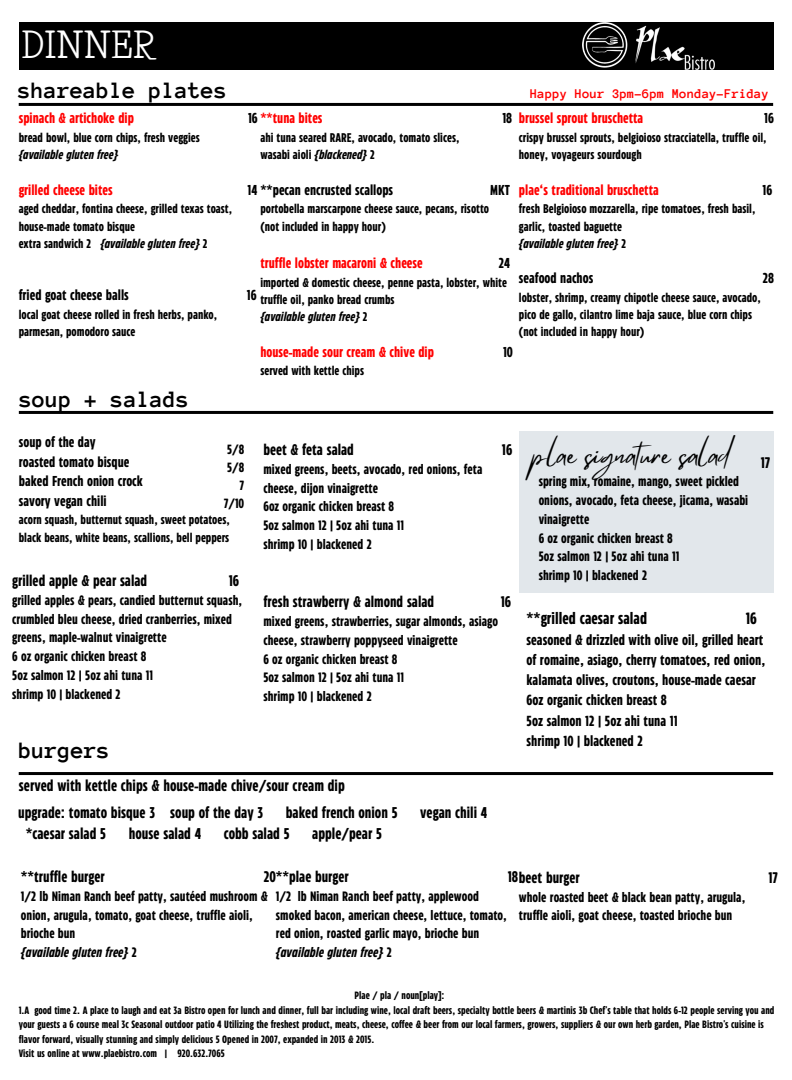
<style>
.page{position:relative;width:792px;height:1080px;background:#fff}
.page>*{position:absolute;margin:0;border:0;box-sizing:border-box;transform-origin:0 0}
.t1{font:700 33.2px "Life Savers";color:#fff}
.t2{font:27.4px "Mistrully";color:#000}
.t3{font:700 24px "Anonymous Pro";color:#000}
.t4{font:700 16.3px "Eastman Compressed";color:#000}
.t5{font:700 15.6px "Eastman Compressed";color:#000}
.t6{font:700 15.4px "Eastman Compressed";color:#000}
.t7{font:700 14.6px/20.2px "Eastman Compressed";color:#000}
.t8{font:700 14.4px "Eastman Compressed";color:#000}
.t9{font:700 14.3px "Eastman Compressed";color:#f00}
.t10{font:700 14.3px/19.5px "Eastman Compressed";color:#000}
.t11{font:700 13.7px "Anonymous Pro";color:#f00}
.t12{font:700 13.6px/18.8px "Eastman Compressed";color:#000}
.t13{font:700 13.3px/18px "Eastman Compressed";color:#000;text-align:right}
.t14{font:700 12.6px/17.2px "Eastman Compressed";color:#000}
.t15{font:italic 700 12.6px "Eastman Compressed";color:#000}
.t16{font:700 10.6px/14.6px "Eastman Compressed";color:#000}
.s1{color:#000}
.s2{font-style:italic}
.s3{font-style:normal}
</style>
<div class="page">
<div style="left:19px;top:23px;width:754px;height:47px;background:#000"></div>
<hr style="left:19px;top:103px;width:754px;height:3px;background:#000">
<div style="left:519px;top:431px;width:254px;height:162px;background:#e2e7eb"></div>
<img style="left:583px;top:23px;width:132px;height:46px">
<hr style="left:19px;top:411px;width:754px;height:3px;background:#000">
<hr style="left:19px;top:772px;width:754px;height:3px;background:#000">
<h3 class="t1" style="left:21px;top:26px;width:136px">DINNER</h3>
<h1 class="t3" style="left:18px;top:78px;width:211px">shareable plates</h1>
<p class="t11" style="left:530px;top:87px;width:241px">Happy Hour 3pm-6pm Monday-Friday</p>
<h5 class="t9" style="left:19px;top:113px;width:117px">spinach &amp; artichoke dip</h5>
<h5 class="t9" style="left:248px;top:113px;width:76px"><span class="s1">16</span> **tuna bites</h5>
<h5 class="t14" style="left:19px;top:130px;width:183px">bread bowl, blue corn chips, fresh veggies <span class="s2">{available gluten free}</span></h5>
<h5 class="t9" style="left:19px;top:184px;width:96px">grilled cheese bites</h5>
<h5 class="t10" style="left:248px;top:181px;width:147px">14 **pecan encrusted scallops</h5>
<h5 class="t14" style="left:19px;top:201px;width:215px">aged cheddar, fontina cheese, grilled texas toast, house-made tomato bisque</h5>
<h5 class="t15" style="left:19px;top:238px;width:190px"><span class="s3">extra sandwich 2</span> {available gluten free} <span class="s3">2</span></h5>
<h5 class="t8" style="left:19px;top:290px;width:112px">fried goat cheese balls</h5>
<h5 class="t8" style="left:247px;top:290px;width:11px">16</h5>
<h5 class="t14" style="left:19px;top:307px;width:200px">local goat cheese rolled in fresh herbs, panko, parmesan, pomodoro sauce</h5>
<h5 class="t9" style="left:519px;top:113px;width:126px">brussel sprout bruschetta</h5>
<h5 class="t10" style="left:764px;top:109px;width:11px">16</h5>
<h5 class="t14" style="left:519px;top:130px;width:249px">crispy brussel sprouts, belgioioso stracciatella, truffle oil, honey, voyageurs sourdough</h5>
<h5 class="t9" style="left:519px;top:184px;width:141px">plae‘s traditional bruschetta</h5>
<h5 class="t10" style="left:763px;top:181px;width:11px">16</h5>
<h5 class="t14" style="left:519px;top:201px;width:238px">fresh Belgioioso mozzarella, ripe tomatoes, fresh basil, garlic, toasted baguette<br><span class="s2">{available gluten free}</span> 2</h5>
<h3 class="t10" style="left:519px;top:269px;width:76px">seafood nachos</h3>
<h3 class="t10" style="left:763px;top:269px;width:13px">28</h3>
<h3 class="t14" style="left:519px;top:290px;width:243px">lobster, shrimp, creamy chipotle cheese sauce, avocado, pico de gallo, cilantro lime baja sauce, blue corn chips (not included in happy hour)</h3>
<h5 class="t10" style="left:502px;top:109px;width:11px">18</h5>
<h5 class="t14" style="left:260px;top:130px;width:201px">ahi tuna seared RARE, avocado, tomato slices, wasabi aioli <span class="s2">{blackened}</span> 2</h5>
<h5 class="t10" style="left:490px;top:181px;width:21px">MKT</h5>
<h5 class="t14" style="left:260px;top:201px;width:230px">portobella marscarpone cheese sauce, pecans, risotto (not included in happy hour)</h5>
<h5 class="t9" style="left:260px;top:257px;width:164px">truffle lobster macaroni &amp; cheese</h5>
<h5 class="t10" style="left:499px;top:254px;width:13px">24</h5>
<h5 class="t14" style="left:260px;top:275px;width:248px">imported &amp; domestic cheese, penne pasta, lobster, white truffle oil, panko bread crumbs<br><span class="s2">{available gluten free}</span> 2</h5>
<h4 class="t9" style="left:260px;top:346px;width:175px">house-made sour cream &amp; chive dip</h4>
<h4 class="t10" style="left:503px;top:343px;width:11px">10</h4>
<h4 class="t14" style="left:260px;top:363px;width:105px">served with kettle chips</h4>
<h5 class="t3" style="left:19px;top:388px;width:172px">soup + salads</h5>
<h5 class="t10" style="left:19px;top:433px;width:126px">soup of the day<br>roasted tomato bisque baked French onion crock savory vegan chili</h5>
<h5 class="t14" style="left:19px;top:512px;width:213px">acorn squash, butternut squash, sweet potatoes, black beans, white beans, scallions, bell peppers</h5>
<h5 class="t13" style="left:224px;top:441px;width:22px">5/8<br>5/8<br>7<br>7/10</h5>
<h5 class="t2" style="left:532px;top:433px;width:199px">plae signature salad</h5>
<h5 class="t6" style="left:263px;top:444px;width:92px">beet &amp; feta salad</h5>
<h5 class="t6" style="left:502px;top:444px;width:12px">16</h5>
<h5 class="t12" style="left:263px;top:461px;width:221px">mixed greens, beets, avocado, red onions, feta cheese, dijon vinaigrette<br>6oz organic chicken breast 8<br>5oz salmon 12 | 5oz ahi tuna 11<br>shrimp 10 | blackened 2</h5>
<h2 class="t6" style="left:761px;top:456px;width:11px">17</h2>
<h2 class="t12" style="left:539px;top:473px;width:211px">spring mix, romaine, mango, sweet pickled onions, avocado, feta cheese, jicama, wasabi vinaigrette<br>6 oz organic chicken breast 8<br>5oz salmon 12 | 5oz ahi tuna 11<br>shrimp 10 | blackened 2</h2>
<p class="t6" style="left:12px;top:575px;width:137px">grilled apple &amp; pear salad</p>
<p class="t6" style="left:229px;top:575px;width:12px">16</p>
<p class="t12" style="left:12px;top:592px;width:232px">grilled apples &amp; pears, candied butternut squash, crumbled bleu cheese, dried cranberries, mixed greens, maple-walnut vinaigrette<br>6 oz organic chicken breast 8<br>5oz salmon 12 | 5oz ahi tuna 11<br>shrimp 10 | blackened 2</p>
<h3 class="t6" style="left:263px;top:596px;width:172px">fresh strawberry &amp; almond salad</h3>
<h3 class="t6" style="left:501px;top:596px;width:12px">16</h3>
<h3 class="t12" style="left:263px;top:613px;width:236px">mixed greens, strawberries, sugar almonds, asiago cheese, strawberry poppyseed vinaigrette<br>6 oz organic chicken breast 8<br>5oz salmon 12 | 5oz ahi tuna 11<br>shrimp 10 | blackened 2</h3>
<p class="t4" style="left:527px;top:612px;width:122px">**grilled caesar salad</p>
<p class="t4" style="left:746px;top:612px;width:13px">16</p>
<p class="t7" style="left:527px;top:630px;width:240px">seasoned &amp; drizzled with olive oil, grilled heart of romaine, asiago, cherry tomatoes, red onion, kalamata olives, croutons, house-made caesar 6oz organic chicken breast 8<br>5oz salmon 12 | 5oz ahi tuna 11<br>shrimp 10 | blackened 2</p>
<h4 class="t3" style="left:19px;top:739px;width:93px">burgers</h4>
<h5 class="t5" style="left:19px;top:780px;width:327px">served with kettle chips &amp; house-made chive/sour cream dip</h5>
<p class="t5" style="left:18px;top:806px;width:247px">upgrade: tomato bisque 3 soup of the day 3</p>
<p class="t5" style="left:286px;top:806px;width:113px">baked french onion 5</p>
<p class="t5" style="left:420px;top:806px;width:69px">vegan chili 4</p>
<p class="t5" style="left:26px;top:828px;width:82px">*caesar salad 5</p>
<p class="t5" style="left:129px;top:828px;width:74px">house salad 4</p>
<p class="t5" style="left:224px;top:828px;width:68px">cobb salad 5</p>
<p class="t5" style="left:312px;top:828px;width:71px">apple/pear 5</p>
<h5 class="t6" style="left:21px;top:871px;width:85px">**truffle burger</h5>
<h5 class="t12" style="left:21px;top:888px;width:248px">1/2 lb Niman Ranch beef patty, sautéed mushroom &amp; onion, arugula, tomato, goat cheese, truffle aioli, brioche bun<br><span class="s2">{available gluten free}</span> 2</h5>
<h5 class="t6" style="left:264px;top:871px;width:86px">20**plae burger</h5>
<h5 class="t6" style="left:508px;top:871px;width:73px">18beet burger</h5>
<h5 class="t12" style="left:276px;top:888px;width:233px">1/2 lb Niman Ranch beef patty, applewood smoked bacon, american cheese, lettuce, tomato, red onion, roasted garlic mayo, brioche bun <span class="s2">{available gluten free}</span> 2</h5>
<p class="t12" style="left:519px;top:888px;width:228px">whole roasted beet &amp; black bean patty, arugula, truffle aioli, goat cheese, toasted brioche bun</p>
<p class="t6" style="left:768px;top:871px;width:11px">17</p>
<h5 class="t16" style="left:355px;top:989px;width:91px">Plae / pla / noun[play]:</h5>
<h4 class="t16" style="left:19px;top:1003px;width:757px">1.A good time 2. A place to laugh and eat 3a Bistro open for lunch and dinner, full bar including wine, local draft beers, specialty bottle beers &amp; martinis 3b Chef's table that holds 6-12 people serving you and your guests a 6 course meal 3c Seasonal outdoor patio 4 Utilizing the freshest product, meats, cheese, coffee &amp; beer from our local farmers, growers, suppliers &amp; our own herb garden, Plae Bistro's cuisine is flavor forward, visually stunning and simply delicious 5 Opened in 2007, expanded in 2013 &amp; 2015.</h4>
<h4 class="t16" style="left:19px;top:1047px;width:208px">Visit us online at www.plaebistro.com | 920.632.7065</h4>
</div>
